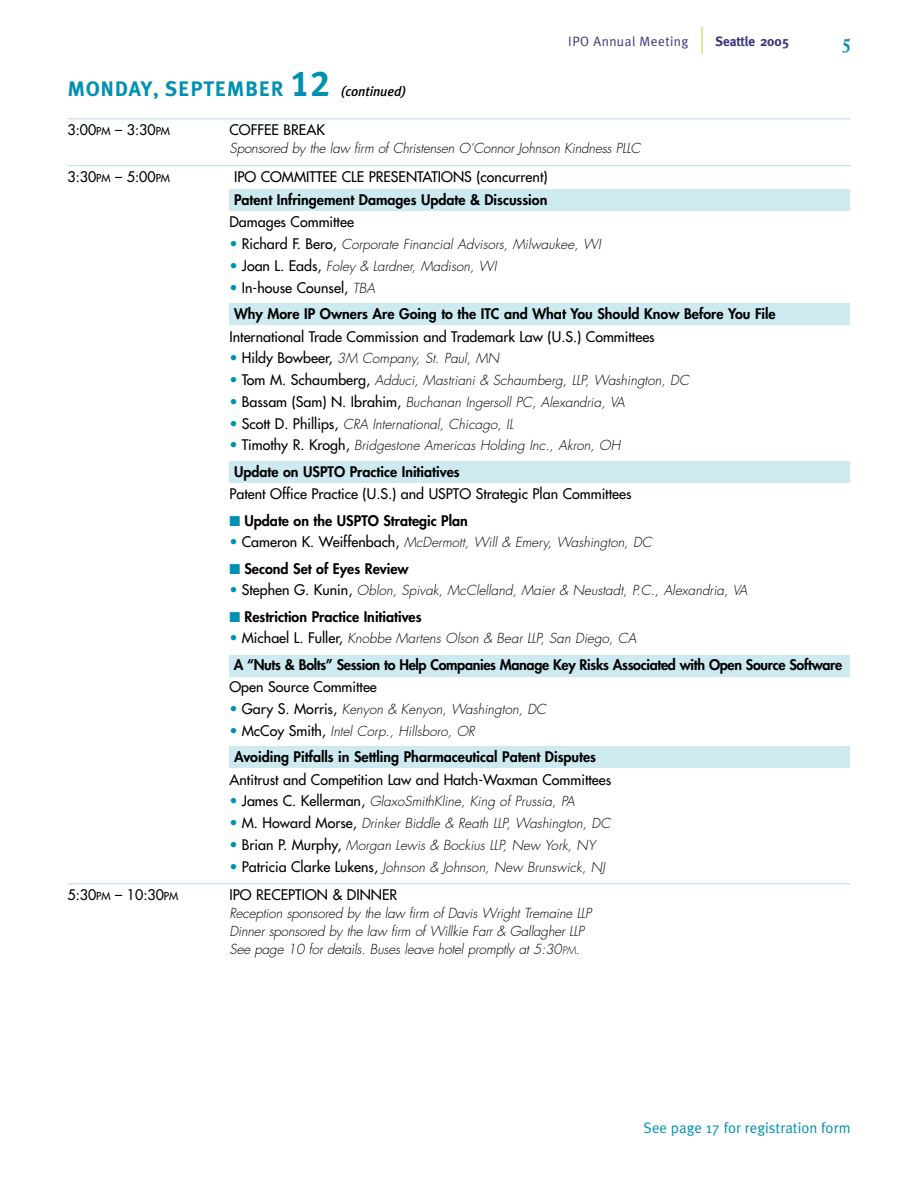
<style>
.page{position:relative;width:918px;height:1188px;background:#fff}
.page>*{position:absolute;margin:0;border:0;box-sizing:border-box;transform-origin:0 0}
.t1{font:21px "Meta Plus Bold Caps";letter-spacing:.03em;color:#0090b2}
.t2{font:15px "Meta Plus Normal";color:#0090b2}
.t3{font:14.25px "Futura";color:#000}
.t4{font:800 14.25px/26.2px "Futura";color:#000}
.t5{font:800 14.25px "Futura";letter-spacing:-.025em;color:#000}
.t6{font:italic 300 13.5px/18px "Futura";color:#000}
.t7{font:13.5px "Meta Plus Normal";letter-spacing:.03em;color:#39357d}
.t8{font:700 13.5px "Meta";color:#39357d}
.t9{font:italic 500 13.5px "Meta Plus";letter-spacing:-.01em;color:#000}
.s1{font-size:36px}
.s2{font-size:10.65px}
.s3{font-weight:400;font-style:normal;font-size:14.25px;color:#0090b2}
.s4{font-weight:400;font-style:normal;font-size:14.25px}
.s5{font-weight:400;color:#0090b2}
.s6{font-weight:400}
.s7{font-weight:300;font-style:italic;font-size:13.5px}
.s8{color:#0090b2}
.s9{font-size:10.2px}
</style>
<div class="page">
<div style="left:230px;top:189px;width:620px;height:21px;background:#cceaf0"></div>
<div style="left:230px;top:303px;width:620px;height:22px;background:#cceaf0"></div>
<div style="left:230px;top:461px;width:620px;height:21px;background:#cceaf0"></div>
<div style="left:230px;top:655px;width:620px;height:21px;background:#cceaf0"></div>
<div style="left:230px;top:746px;width:620px;height:22px;background:#cceaf0"></div>
<svg style="left:702px;top:27px;width:1px;height:27px"></svg>
<hr style="left:68px;top:118px;width:782px;height:1px;background:#b3dee9">
<hr style="left:68px;top:165px;width:782px;height:1px;background:#b3dee9">
<hr style="left:68px;top:883px;width:782px;height:1px;background:#b3dee9">
<h1 class="t1" style="left:68px;top:76px;width:264px">MONDAY, SEPTEMBER <span class="s1">12</span></h1>
<p class="t9" style="left:341px;top:86px;width:67px">(continued)</p>
<p class="t7" style="left:568px;top:36px;width:122px">IPO Annual Meeting</p>
<p class="t8" style="left:716px;top:36px;width:75px">Seattle 2005</p>
<p class="t3" style="left:68px;top:123px;width:104px">3:00<span class="s2">PM</span> – 3:30<span class="s2">PM</span></p>
<p class="t3" style="left:230px;top:123px;width:97px">COFFEE BREAK</p>
<p class="t6" style="left:230px;top:141px;width:413px">Sponsored by the law firm of Christensen O’Connor Johnson Kindness PLLC</p>
<p class="t3" style="left:68px;top:170px;width:104px">3:30<span class="s2">PM</span> – 5:00<span class="s2">PM</span></p>
<p class="t3" style="left:234px;top:170px;width:315px">IPO COMMITTEE CLE PRESENTATIONS (concurrent)</p>
<p class="t4" style="left:234px;top:188px;width:315px">Patent Infringement Damages Update &amp; Discussion</p>
<p class="t3" style="left:229px;top:215px;width:126px">Damages Committee</p>
<p class="t6" style="left:229px;top:236px;width:373px"><span class="s3">•</span> <span class="s4">Richard F. Bero,</span> Corporate Financial Advisors, Milwaukee, WI</p>
<p class="t6" style="left:230px;top:258px;width:269px"><span class="s3">•</span> <span class="s4">Joan L. Eads,</span> Foley &amp; Lardner, Madison, WI</p>
<p class="t4" style="left:234px;top:275px;width:543px;text-indent:-5px"><span class="s5">•</span> <span class="s6">In-house Counsel,</span> <span class="s7">TBA<br></span>Why More IP Owners Are Going to the ITC and What You Should Know Before You File</p>
<p class="t3" style="left:229px;top:329px;width:427px">International Trade Commission and Trademark Law (U.S.) Committees</p>
<p class="t6" style="left:229px;top:351px;width:271px"><span class="s3">•</span> <span class="s4">Hildy Bowbeer,</span> 3M Company, St. Paul, MN</p>
<p class="t6" style="left:230px;top:372px;width:461px"><span class="s3">•</span> <span class="s4">Tom M. Schaumberg,</span> Adduci, Mastriani &amp; Schaumberg, LLP, Washington, DC</p>
<p class="t6" style="left:230px;top:394px;width:397px"><span class="s3">•</span> <span class="s4">Bassam (Sam) N. Ibrahim,</span> Buchanan Ingersoll PC, Alexandria, VA</p>
<p class="t6" style="left:230px;top:416px;width:285px"><span class="s3">•</span> <span class="s4">Scott D. Phillips,</span> CRA International, Chicago, IL</p>
<p class="t6" style="left:230px;top:438px;width:392px"><span class="s3">•</span> <span class="s4">Timothy R. Krogh,</span> Bridgestone Americas Holding Inc., Akron, OH</p>
<p class="t4" style="left:234px;top:459px;width:227px">Update on USPTO Practice Initiatives</p>
<p class="t3" style="left:229px;top:487px;width:404px">Patent Office Practice (U.S.) and USPTO Strategic Plan Committees</p>
<p class="t4" style="left:229px;top:508px;width:240px"><span class="s8">■</span> Update on the USPTO Strategic Plan</p>
<p class="t6" style="left:229px;top:534px;width:424px"><span class="s3">•</span> <span class="s4">Cameron K. Weiffenbach,</span> McDermott, Will &amp; Emery, Washington, DC</p>
<p class="t4" style="left:230px;top:556px;width:181px"><span class="s8">■</span> Second Set of Eyes Review</p>
<p class="t6" style="left:230px;top:582px;width:520px"><span class="s3">•</span> <span class="s4">Stephen G. Kunin,</span> Oblon, Spivak, McClelland, Maier &amp; Neustadt, P.C., Alexandria, VA</p>
<p class="t4" style="left:230px;top:604px;width:194px"><span class="s8">■</span> Restriction Practice Initiatives</p>
<p class="t6" style="left:230px;top:630px;width:409px"><span class="s3">•</span> <span class="s4">Michael L. Fuller,</span> Knobbe Martens Olson &amp; Bear LLP, San Diego, CA</p>
<p class="t5" style="left:234px;top:657px;width:610px">A “Nuts &amp; Bolts” Session to Help Companies Manage Key Risks Associated with Open Source Software</p>
<p class="t3" style="left:230px;top:680px;width:149px">Open Source Committee</p>
<p class="t6" style="left:230px;top:701px;width:318px"><span class="s3">•</span> <span class="s4">Gary S. Morris,</span> Kenyon &amp; Kenyon, Washington, DC</p>
<p class="t6" style="left:230px;top:723px;width:247px"><span class="s3">•</span> <span class="s4">McCoy Smith,</span> Intel Corp., Hillsboro, OR</p>
<p class="t4" style="left:234px;top:745px;width:364px">Avoiding Pitfalls in Settling Pharmaceutical Patent Disputes</p>
<p class="t3" style="left:229px;top:772px;width:383px">Antitrust and Competition Law and Hatch-Waxman Committees</p>
<p class="t6" style="left:229px;top:794px;width:347px"><span class="s3">•</span> <span class="s4">James C. Kellerman,</span> GlaxoSmithKline, King of Prussia, PA</p>
<p class="t6" style="left:230px;top:815px;width:382px"><span class="s3">•</span> <span class="s4">M. Howard Morse,</span> Drinker Biddle &amp; Reath LLP, Washington, DC</p>
<p class="t6" style="left:230px;top:837px;width:368px"><span class="s3">•</span> <span class="s4">Brian P. Murphy,</span> Morgan Lewis &amp; Bockius LLP, New York, NY</p>
<p class="t6" style="left:230px;top:859px;width:377px"><span class="s3">•</span> <span class="s4">Patricia Clarke Lukens,</span> Johnson &amp; Johnson, New Brunswick, NJ</p>
<p class="t3" style="left:68px;top:888px;width:112px">5:30<span class="s2">PM</span> – 10:30<span class="s2">PM</span></p>
<p class="t3" style="left:230px;top:888px;width:169px">IPO RECEPTION &amp; DINNER</p>
<p class="t6" style="left:230px;top:906px;width:364px">Reception sponsored by the law firm of Davis Wright Tremaine LLP<br>Dinner sponsored by the law firm of Willkie Farr &amp; Gallagher LLP<br>See page 10 for details. Buses leave hotel promptly at 5:30<span class="s9">PM</span>.</p>
<p class="t2" style="left:644px;top:1122px;width:208px">See page 17 for registration form</p>
</div>
